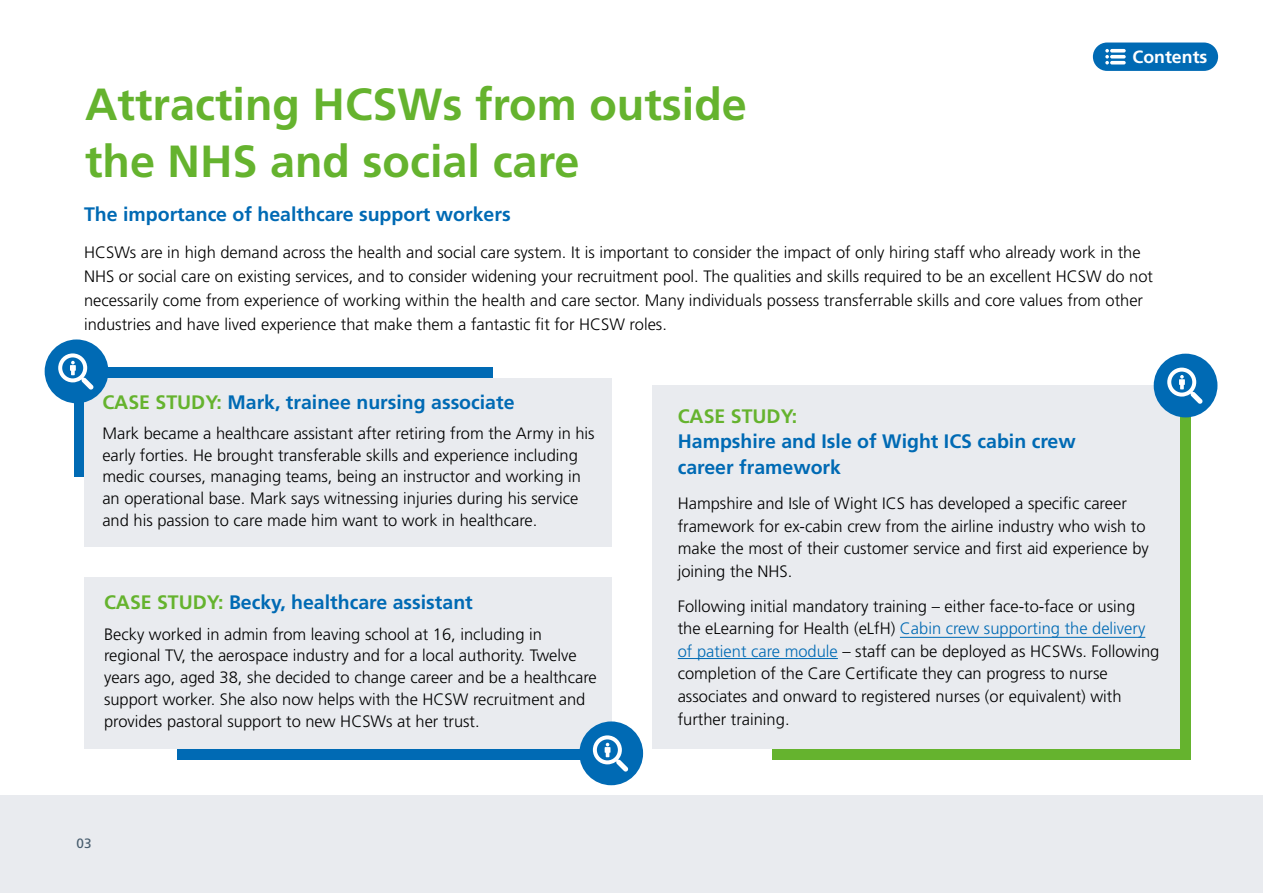
<style>
.page{position:relative;width:1263px;height:893px;background:#fff}
.page>*{position:absolute;margin:0;border:0;box-sizing:border-box;transform-origin:0 0}
.t1{font:700 45px/57px "Frutiger";color:#65b32e}
.t2{font:700 19.5px/25.5px "Frutiger";color:#006ab4}
.t3{font:700 19.5px "Frutiger";color:#65b32e}
.t4{font:700 17.7px "Frutiger";color:#fff}
.t5{font:300 16.5px/21.8px "Frutiger";color:#000}
.t6{font:13.5px "Frutiger";color:#475c6d}
.s1{color:#65b32e}
.s2{color:#006ab4}
</style>
<div class="page">
<div style="left:0;top:795px;width:1263px;height:98px;background:#e9ebef"></div>
<div style="left:74px;top:367px;width:419px;height:109px;background:#006ab4"></div>
<div style="left:178px;top:651px;width:418px;height:109px;background:#006ab4"></div>
<div style="left:772px;top:409px;width:419px;height:351px;background:#65b32e"></div>
<div style="left:84px;top:378px;width:527px;height:168px;background:#e9ebef"></div>
<div style="left:84px;top:578px;width:527px;height:171px;background:#e9ebef"></div>
<div style="left:653px;top:386px;width:527px;height:363px;background:#e9ebef"></div>
<hr style="left:678px;top:658px;width:160px;height:1px;background:#006ab4">
<hr style="left:900px;top:637px;width:245px;height:1px;background:#006ab4">
<div style="left:45px;top:339px;width:63px;height:64px;background:#006ab4;border-radius:50%"></div>
<svg style="left:58px;top:353px;width:36px;height:37px"></svg>
<div style="left:579px;top:721px;width:64px;height:64px;background:#006ab4;border-radius:50%"></div>
<svg style="left:593px;top:735px;width:35px;height:37px"></svg>
<div style="left:1154px;top:354px;width:63px;height:63px;background:#006ab4;border-radius:50%"></div>
<svg style="left:1167px;top:368px;width:36px;height:36px"></svg>
<div style="left:1093px;top:43px;width:125px;height:28px;background:#006ab4;border-radius:14px"></div>
<svg style="left:1110px;top:49px;width:16px;height:4px"></svg>
<svg style="left:1110px;top:55px;width:16px;height:4px"></svg>
<hr style="left:1110px;top:61px;width:16px;height:3px;background:#fff;border-radius:2px">
<svg style="left:1105px;top:49px;width:4px;height:15px"></svg>
<h1 class="t1" style="left:85px;top:76px;width:663px">Attracting HCSWs from outside the NHS and social care</h1>
<p class="t4" style="left:1132px;top:46px;width:76px">Contents</p>
<p class="t2" style="left:84px;top:202px;width:428px">The importance of healthcare support workers</p>
<p class="t5" style="left:84px;top:240px;width:1070px;line-height:24px">HCSWs are in high demand across the health and social care system. It is important to consider the impact of only hiring staff who already work in the NHS or social care on existing services, and to consider widening your recruitment pool. The qualities and skills required to be an excellent HCSW do not necessarily come from experience of working within the health and care sector. Many individuals possess transferrable skills and core values from other industries and have lived experience that make them a fantastic fit for HCSW roles.</p>
<p class="t2" style="left:102px;top:389px;width:414px"><span class="s1">CASE STUDY:</span> Mark, trainee nursing associate</p>
<p class="t5" style="left:102px;top:422px;width:494px">Mark became a healthcare assistant after retiring from the Army in his early forties. He brought transferable skills and experience including medic courses, managing teams, being an instructor and working in an operational base. Mark says witnessing injuries during his service and his passion to care made him want to work in healthcare.</p>
<p class="t2" style="left:104px;top:590px;width:370px"><span class="s1">CASE STUDY:</span> Becky, healthcare assistant</p>
<p class="t5" style="left:104px;top:623px;width:494px">Becky worked in admin from leaving school at 16, including in regional TV, the aerospace industry and for a local authority. Twelve years ago, aged 38, she decided to change career and be a healthcare support worker. She also now helps with the HCSW recruitment and provides pastoral support to new HCSWs at her trust.</p>
<p class="t6" style="left:77px;top:836px;width:17px">03</p>
<p class="t3" style="left:678px;top:405px;width:121px">CASE STUDY:</p>
<p class="t2" style="left:678px;top:429px;width:400px">Hampshire and Isle of Wight ICS cabin crew career framework</p>
<p class="t5" style="left:678px;top:492px;width:473px;line-height:22.5px">Hampshire and Isle of Wight ICS has developed a specific career framework for ex-cabin crew from the airline industry who wish to make the most of their customer service and first aid experience by joining the NHS.</p>
<p class="t5" style="left:678px;top:595px;width:483px;line-height:22.5px">Following initial mandatory training – either face-to-face or using the eLearning for Health (eLfH) <span class="s2">Cabin crew supporting the delivery of patient care module</span> – staff can be deployed as HCSWs. Following completion of the Care Certificate they can progress to nurse associates and onward to registered nurses (or equivalent) with further training.</p>
</div>
